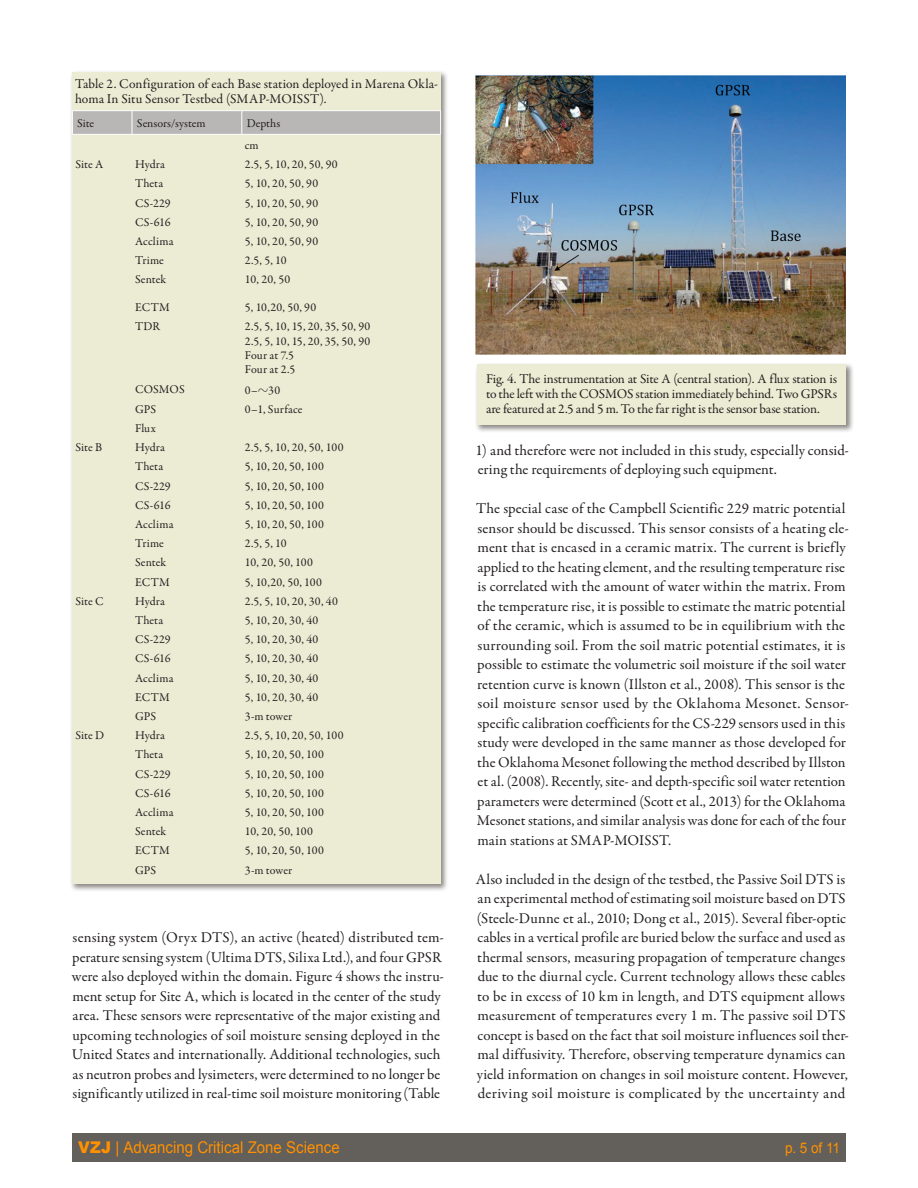
<style>
.page{position:relative;width:918px;height:1188px;background:#fff}
.page>*{position:absolute;margin:0;border:0;box-sizing:border-box;transform-origin:0 0}
.t1{font:16.2px "Arial";color:#ff9100;scale:.93 1}
.t2{font:15px/19.5px "Garamond Premr Pro";letter-spacing:.005em;color:#231f20}
.t3{font:14.55px "Arial";color:#ff9100;scale:.93 1}
.t4{font:13.5px/15px "Garamond Premr Pro";color:#231f20;text-align:justify}
.t5{font:12px/14.4px "Garamond Premr Pro";letter-spacing:.01em;color:#231f20}
.s1{font-family:"CCP Font"}
.s2{font-weight:900}
</style>
<div class="page">
<div style="left:72px;top:1133px;width:774px;height:28px;background:#635f5b"></div>
<div style="left:475px;top:362px;width:379px;height:71px;background:#635f5b;opacity:.75"></div>
<div style="left:477px;top:364px;width:369px;height:61px;background:#ececd4"></div>
<div style="left:70px;top:70px;width:379px;height:822px;background:#635f5b;opacity:.75"></div>
<div style="left:72px;top:72px;width:369px;height:812px;background:#ececd4"></div>
<hr style="left:72px;top:110px;width:60px;height:1px;background:#fff">
<hr style="left:132px;top:110px;width:110px;height:1px;background:#fff">
<hr style="left:242px;top:110px;width:199px;height:1px;background:#fff">
<svg style="left:72px;top:111px;width:369px;height:23px;background:#bab8b6"></svg>
<hr style="left:72px;top:134px;width:60px;height:1px;background:#fff">
<hr style="left:132px;top:134px;width:110px;height:1px;background:#fff">
<hr style="left:242px;top:134px;width:199px;height:1px;background:#fff">
<img style="left:475px;top:75px;width:371px;height:280px">
<p class="t4" style="left:75px;top:76px;width:365px">Table 2. Configuration of each Base station deployed in Marena Okla&shy;homa In Situ Sensor Testbed (SMAP-MOISST).</p>
<p class="t5" style="left:77px;top:116px;width:19px">Site</p>
<p class="t5" style="left:137px;top:116px;width:70px">Sensors/system</p>
<p class="t5" style="left:245px;top:112px;width:37px;line-height:22.2px">Depths cm</p>
<p class="t5" style="left:75px;top:158px;width:29px">Site A</p>
<p class="t5" style="left:135px;top:158px;width:31px">Hydra</p>
<p class="t5" style="left:245px;top:158px;width:94px">2.5, 5, 10, 20, 50, 90</p>
<p class="t5" style="left:135px;top:177px;width:30px">Theta</p>
<p class="t5" style="left:245px;top:177px;width:75px">5, 10, 20, 50, 90</p>
<p class="t5" style="left:135px;top:196px;width:37px">CS-229</p>
<p class="t5" style="left:245px;top:196px;width:75px">5, 10, 20, 50, 90</p>
<p class="t5" style="left:135px;top:215px;width:37px">CS-616</p>
<p class="t5" style="left:245px;top:215px;width:75px">5, 10, 20, 50, 90</p>
<p class="t5" style="left:135px;top:234px;width:40px">Acclima</p>
<p class="t5" style="left:245px;top:234px;width:75px">5, 10, 20, 50, 90</p>
<p class="t5" style="left:135px;top:254px;width:30px">Trime</p>
<p class="t5" style="left:245px;top:254px;width:43px">2.5, 5, 10</p>
<p class="t5" style="left:135px;top:273px;width:33px">Sentek</p>
<p class="t5" style="left:245px;top:273px;width:47px">10, 20, 50</p>
<p class="t5" style="left:135px;top:300px;width:36px">ECTM</p>
<p class="t5" style="left:245px;top:300px;width:73px">5, 10,20, 50, 90</p>
<p class="t5" style="left:135px;top:320px;width:27px">TDR</p>
<p class="t5" style="left:245px;top:320px;width:127px">2.5, 5, 10, 15, 20, 35, 50, 90<br>2.5, 5, 10, 15, 20, 35, 50, 90<br>Four at 7.5<br>Four at 2.5</p>
<p class="t5" style="left:135px;top:382px;width:51px">COSMOS</p>
<p class="t5" style="left:245px;top:383px;width:37px">0–<span class="s1">?</span>30</p>
<p class="t5" style="left:135px;top:402px;width:23px">GPS</p>
<p class="t5" style="left:245px;top:402px;width:59px">0–1, Surface</p>
<p class="t5" style="left:135px;top:421px;width:22px">Flux</p>
<p class="t5" style="left:75px;top:440px;width:28px">Site B</p>
<p class="t5" style="left:135px;top:440px;width:31px">Hydra</p>
<p class="t5" style="left:245px;top:440px;width:100px">2.5, 5, 10, 20, 50, 100</p>
<p class="t5" style="left:135px;top:460px;width:30px">Theta</p>
<p class="t5" style="left:245px;top:460px;width:81px">5, 10, 20, 50, 100</p>
<p class="t5" style="left:135px;top:479px;width:37px">CS-229</p>
<p class="t5" style="left:245px;top:479px;width:81px">5, 10, 20, 50, 100</p>
<p class="t5" style="left:135px;top:498px;width:37px">CS-616</p>
<p class="t5" style="left:245px;top:498px;width:81px">5, 10, 20, 50, 100</p>
<p class="t5" style="left:135px;top:517px;width:40px">Acclima</p>
<p class="t5" style="left:245px;top:517px;width:81px">5, 10, 20, 50, 100</p>
<p class="t5" style="left:135px;top:536px;width:30px">Trime</p>
<p class="t5" style="left:245px;top:536px;width:43px">2.5, 5, 10</p>
<p class="t5" style="left:135px;top:556px;width:33px">Sentek</p>
<p class="t5" style="left:245px;top:556px;width:70px">10, 20, 50, 100</p>
<p class="t5" style="left:135px;top:575px;width:36px">ECTM</p>
<p class="t5" style="left:245px;top:575px;width:79px">5, 10,20, 50, 100</p>
<p class="t5" style="left:75px;top:594px;width:30px">Site C</p>
<p class="t5" style="left:135px;top:594px;width:31px">Hydra</p>
<p class="t5" style="left:245px;top:594px;width:95px">2.5, 5, 10, 20, 30, 40</p>
<p class="t5" style="left:135px;top:613px;width:30px">Theta</p>
<p class="t5" style="left:245px;top:613px;width:75px">5, 10, 20, 30, 40</p>
<p class="t5" style="left:135px;top:632px;width:37px">CS-229</p>
<p class="t5" style="left:245px;top:632px;width:75px">5, 10, 20, 30, 40</p>
<p class="t5" style="left:135px;top:652px;width:37px">CS-616</p>
<p class="t5" style="left:245px;top:652px;width:75px">5, 10, 20, 30, 40</p>
<p class="t5" style="left:135px;top:671px;width:40px">Acclima</p>
<p class="t5" style="left:245px;top:671px;width:75px">5, 10, 20, 30, 40</p>
<p class="t5" style="left:135px;top:690px;width:36px">ECTM</p>
<p class="t5" style="left:245px;top:690px;width:75px">5, 10, 20, 30, 40</p>
<p class="t5" style="left:135px;top:709px;width:23px">GPS</p>
<p class="t5" style="left:245px;top:709px;width:49px">3-m tower</p>
<p class="t5" style="left:75px;top:728px;width:30px">Site D</p>
<p class="t5" style="left:135px;top:728px;width:31px">Hydra</p>
<p class="t5" style="left:245px;top:728px;width:100px">2.5, 5, 10, 20, 50, 100</p>
<p class="t5" style="left:135px;top:748px;width:30px">Theta</p>
<p class="t5" style="left:245px;top:748px;width:81px">5, 10, 20, 50, 100</p>
<p class="t5" style="left:135px;top:767px;width:37px">CS-229</p>
<p class="t5" style="left:245px;top:767px;width:81px">5, 10, 20, 50, 100</p>
<p class="t5" style="left:135px;top:786px;width:37px">CS-616</p>
<p class="t5" style="left:245px;top:786px;width:81px">5, 10, 20, 50, 100</p>
<p class="t5" style="left:135px;top:805px;width:40px">Acclima</p>
<p class="t5" style="left:245px;top:805px;width:81px">5, 10, 20, 50, 100</p>
<p class="t5" style="left:135px;top:824px;width:33px">Sentek</p>
<p class="t5" style="left:245px;top:824px;width:70px">10, 20, 50, 100</p>
<p class="t5" style="left:135px;top:844px;width:36px">ECTM</p>
<p class="t5" style="left:245px;top:844px;width:81px">5, 10, 20, 50, 100</p>
<p class="t5" style="left:135px;top:863px;width:23px">GPS</p>
<p class="t5" style="left:245px;top:863px;width:49px">3-m tower</p>
<p class="t2" style="left:72px;top:928px;width:374px">sensing system (Oryx DTS), an active (heated) distributed tem&shy;perature sensing system (Ultima DTS, Silixa Ltd.), and four GPSR were also deployed within the domain. Figure 4 shows the instru&shy;ment setup for Site A, which is located in the center of the study area. These sensors were representative of the major existing and upcoming technologies of soil moisture sensing deployed in the United States and internationally. Additional technologies, such as neutron probes and lysimeters, were determined to no longer be significantly utilized in real-time soil moisture monitoring (Table</p>
<p class="t4" style="left:486px;top:372px;width:353px">Fig. 4. The instrumentation at Site A (central station). A flux station is to the left with the COSMOS station immediately behind. Two GPSRs are featured at 2.5 and 5 m. To the far right is the sensor base station.</p>
<p class="t2" style="left:476px;top:440px;width:375px">1) and therefore were not included in this study, especially consid&shy;ering the requirements of deploying such equipment.</p>
<p class="t2" style="left:476px;top:499px;width:374px">The special case of the Campbell Scientific 229 matric potential sensor should be discussed. This sensor consists of a heating ele&shy;ment that is encased in a ceramic matrix. The current is briefly applied to the heating element, and the resulting temperature rise is correlated with the amount of water within the matrix. From the temperature rise, it is possible to estimate the matric potential of the ceramic, which is assumed to be in equilibrium with the surrounding soil. From the soil matric potential estimates, it is possible to estimate the volumetric soil moisture if the soil water retention curve is known (Illston et al., 2008). This sensor is the soil moisture sensor used by the Oklahoma Mesonet. Sensor&shy;specific calibration coefficients for the CS-229 sensors used in this study were developed in the same manner as those developed for the Oklahoma Mesonet following the method described by Illston et al. (2008). Recently, site- and depth-specific soil water retention parameters were determined (Scott et al., 2013) for the Oklahoma Mesonet stations, and similar analysis was done for each of the four main stations at SMAP-MOISST.</p>
<p class="t2" style="left:476px;top:869px;width:375px">Also included in the design of the testbed, the Passive Soil DTS is an experimental method of estimating soil moisture based on DTS (Steele-Dunne et al., 2010; Dong et al., 2015). Several fiber-optic cables in a vertical profile are buried below the surface and used as thermal sensors, measuring propagation of temperature changes due to the diurnal cycle. Current technology allows these cables to be in excess of 10 km in length, and DTS equipment allows measurement of temperatures every 1 m. The passive soil DTS concept is based on the fact that soil moisture influences soil ther&shy;mal diffusivity. Therefore, observing temperature dynamics can yield information on changes in soil moisture content. However, deriving soil moisture is complicated by the uncertainty and</p>
<p class="t1" style="left:78px;top:1136px;width:283px"><span class="s2">VZJ</span> | Advancing Critical Zone Science</p>
<p class="t3" style="left:785px;top:1138px;width:61px">p. 5 of 11</p>
</div>
